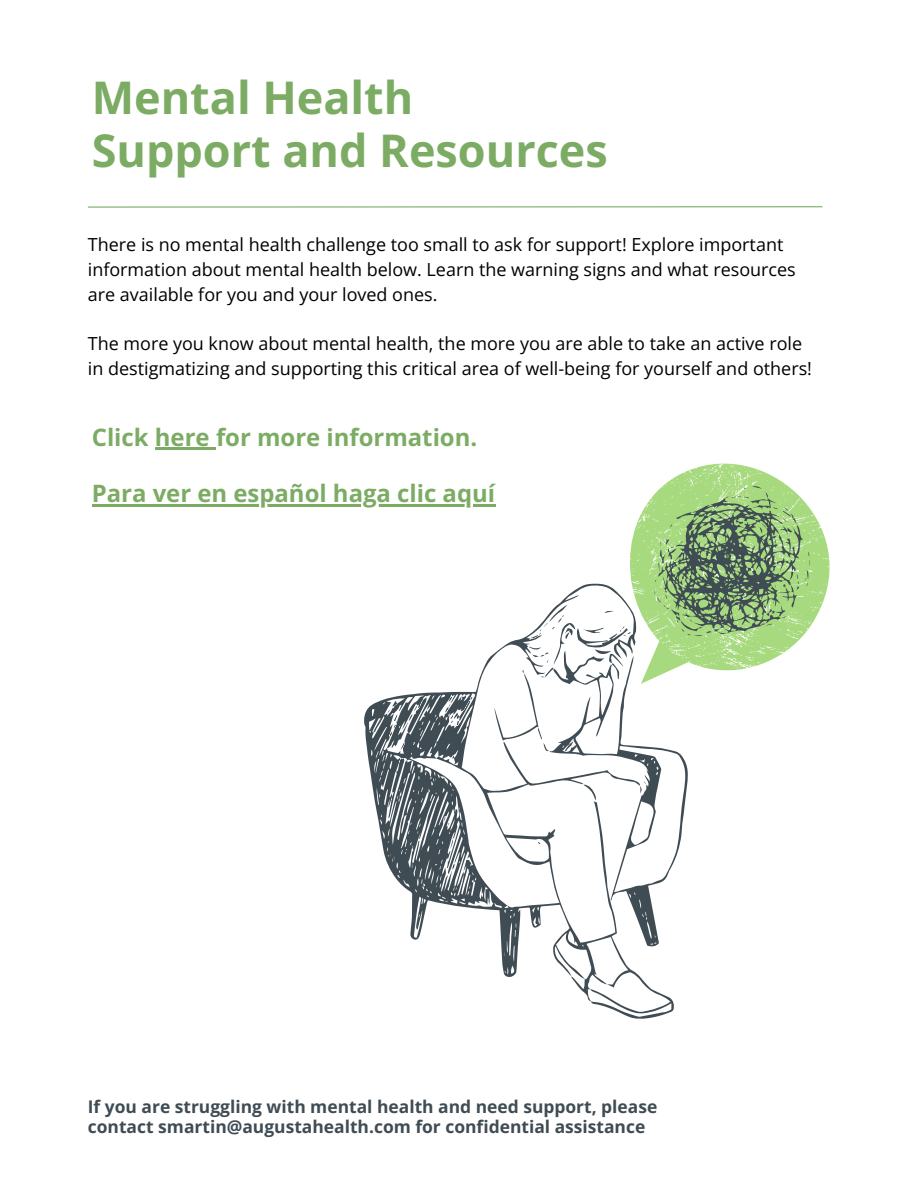
<style>
.page{position:relative;width:918px;height:1188px;background:#fff}
.page>*{position:absolute;margin:0;border:0;box-sizing:border-box;transform-origin:0 0}
.t1{font:700 45px/52.8px "Open Sans";color:#7cac64}
.t2{font:700 23.85px "Open Sans";color:#7cac64}
.t3{font:18px/24.8px "Open Sans";color:#000}
.t4{font:700 17.4px/20.2px "Open Sans";color:#404c54}
</style>
<div class="page">
<svg style="left:663px;top:464px;width:167px;height:163px"></svg>
<svg style="left:364px;top:486px;width:446px;height:533px"></svg>
<hr style="left:155px;top:448px;width:55px;height:2px;background:#7cac64">
<svg style="left:210px;top:448px;width:6px;height:2px"></svg>
<hr style="left:92px;top:504px;width:403px;height:2px;background:#7cac64">
<hr style="left:88px;top:206px;width:735px;height:2px;background:#7cac64">
<h1 class="t1" style="left:92px;top:71px;width:518px">Mental Health<br>Support and Resources</h1>
<h2 class="t3" style="left:88px;top:232px;width:710px">There is no mental health challenge too small to ask for support! Explore important information about mental health below. Learn the warning signs and what resources are available for you and your loved ones.</h2>
<p class="t3" style="left:88px;top:331px;width:726px">The more you know about mental health, the more you are able to take an active role in destigmatizing and supporting this critical area of well-being for yourself and others!</p>
<p class="t2" style="left:92px;top:420px;width:387px">Click here for more information.</p>
<p class="t2" style="left:92px;top:476px;width:405px">Para ver en español haga clic aquí</p>
<h2 class="t4" style="left:88px;top:1096px;width:571px">If you are struggling with mental health and need support, please contact smartin@augustahealth.com for confidential assistance</h2>
</div>
